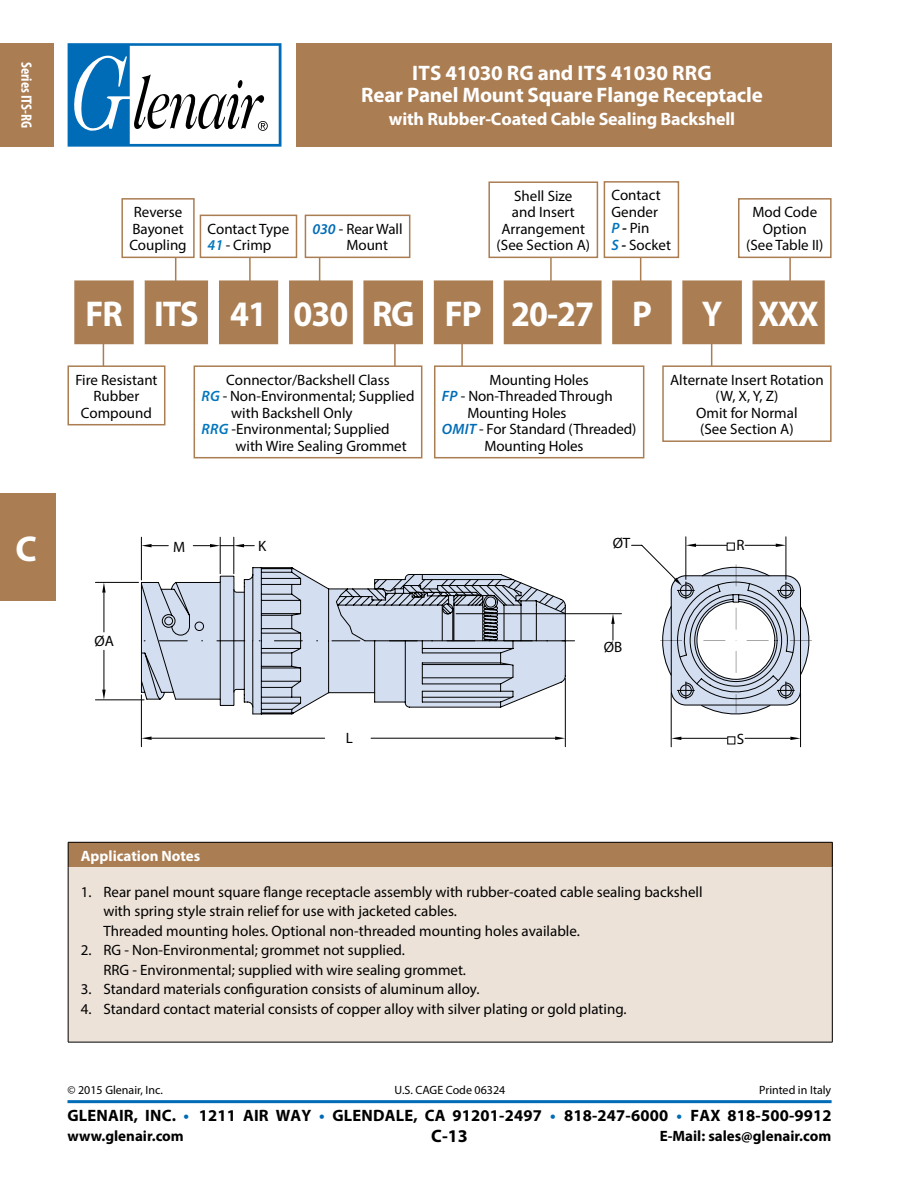
<style>
.page{position:relative;width:918px;height:1188px;background:#fff}
.page>*{position:absolute;margin:0;border:0;box-sizing:border-box;transform-origin:0 0}
.t1{font:700 36px "Myriad Pro";letter-spacing:-.03em;color:#fff;scale:.95 1}
.t2{font:700 36px "Myriad Pro";letter-spacing:-.03em;color:#fff}
.t3{font:700 21px/22.5px "Myriad Pro";letter-spacing:-.01em;color:#fff;text-align:center}
.t4{font:700 18px "Myriad Pro";letter-spacing:-.01em;color:#fff}
.t5{font:700 18px "Myriad Pro";color:#000}
.t6{font:700 16.5px "Myriad Pro";letter-spacing:.01em;color:#000}
.t7{font:15px/16.5px "Myriad Pro";color:#000}
.t8{font:700 15px "Myriad Pro";color:#000}
.t9{font:700 15px "Myriad Pro";color:#fff}
.t10{font:700 condensed 15px "Myriad Pro";letter-spacing:-.01em;color:#fff}
.t11{font:12px "Myriad Pro";color:#000}
.s1{font-weight:600;font-style:italic;color:#0076be}
.s2{font-weight:600;font-style:italic;color:#006cb7}
.s3{font-weight:600;font-style:italic}
.s4{color:#006bb6}
</style>
<div class="page">
<hr style="left:68px;top:1100px;width:764px;height:3px;background:#006bb6">
<div style="left:0;top:43px;width:54px;height:104px;background:#aa7d52"></div>
<div style="left:296px;top:43px;width:536px;height:104px;background:#aa7d52"></div>
<svg style="left:68px;top:43px;width:213px;height:103px"></svg>
<div style="left:0;top:493px;width:55px;height:108px;background:#aa7d52"></div>
<hr style="left:711px;top:340px;width:1px;height:45px;background:#aa7d52">
<hr style="left:550px;top:246px;width:2px;height:50px;background:#aa7d52">
<hr style="left:461px;top:335px;width:2px;height:50px;background:#aa7d52">
<hr style="left:103px;top:335px;width:1px;height:50px;background:#aa7d52">
<hr style="left:249px;top:246px;width:2px;height:50px;background:#aa7d52">
<hr style="left:319px;top:246px;width:1px;height:44px;background:#aa7d52">
<hr style="left:394px;top:314px;width:2px;height:71px;background:#aa7d52">
<hr style="left:789px;top:246px;width:2px;height:55px;background:#aa7d52">
<hr style="left:640px;top:246px;width:1px;height:55px;background:#aa7d52">
<hr style="left:175px;top:246px;width:1px;height:57px;background:#aa7d52">
<div style="left:68px;top:842px;width:764px;height:26px;background:#aa7d52"></div>
<div style="left:68px;top:868px;width:764px;height:174px;background:#ece2d8"></div>
<hr style="left:68px;top:842px;width:765px;height:1px;background:#000">
<svg style="left:68px;top:843px;width:1px;height:25px"></svg>
<svg style="left:832px;top:843px;width:1px;height:25px"></svg>
<hr style="left:68px;top:868px;width:1px;height:174px;background:#000">
<hr style="left:832px;top:868px;width:1px;height:174px;background:#000">
<hr style="left:68px;top:1042px;width:765px;height:1px;background:#000">
<svg style="left:74px;top:280px;width:751px;height:64px;background:#b58e69"></svg>
<hr style="left:104px;top:593px;width:1px;height:39px;background:#000">
<hr style="left:95px;top:700px;width:49px;height:1px;background:#000">
<svg style="left:102px;top:690px;width:4px;height:10px"></svg>
<hr style="left:104px;top:650px;width:1px;height:40px;background:#000">
<hr style="left:95px;top:582px;width:44px;height:1px;background:#000">
<svg style="left:102px;top:582px;width:4px;height:11px"></svg>
<hr style="left:234px;top:537px;width:1px;height:37px;background:#000">
<hr style="left:220px;top:537px;width:1px;height:37px;background:#000">
<hr style="left:141px;top:537px;width:1px;height:43px;background:#000">
<svg style="left:141px;top:544px;width:27px;height:3px"></svg>
<svg style="left:193px;top:544px;width:61px;height:3px"></svg>
<svg style="left:249px;top:567px;width:316px;height:148px"></svg>
<svg style="left:555px;top:737px;width:10px;height:3px"></svg>
<svg style="left:142px;top:737px;width:10px;height:3px"></svg>
<hr style="left:141px;top:695px;width:1px;height:52px;background:#000">
<hr style="left:152px;top:738px;width:173px;height:1px;background:#000">
<hr style="left:371px;top:738px;width:184px;height:1px;background:#000">
<hr style="left:565px;top:678px;width:1px;height:69px;background:#000">
<hr style="left:456px;top:613px;width:165px;height:1px;background:#000">
<svg style="left:611px;top:614px;width:4px;height:26px"></svg>
<svg style="left:140px;top:579px;width:435px;height:124px;background:#bec6d5"></svg>
<svg style="left:631px;top:536px;width:181px;height:211px"></svg>
<div style="left:727px;top:543px;width:8px;height:7px;border:1px solid #000"></div>
<div style="left:727px;top:737px;width:8px;height:7px;border:1px solid #000"></div>
<div style="left:663px;top:366px;width:168px;height:75px;background:#fff"></div>
<div style="left:662px;top:365px;width:170px;height:77px;border:2px solid #aa7d52"></div>
<div style="left:68px;top:366px;width:97px;height:59px;background:#fff"></div>
<div style="left:68px;top:365px;width:97px;height:60px;border:2px solid #aa7d52"></div>
<div style="left:489px;top:182px;width:108px;height:75px;background:#fff"></div>
<div style="left:488px;top:181px;width:110px;height:77px;border:2px solid #aa7d52"></div>
<div style="left:200px;top:215px;width:97px;height:42px;background:#fff"></div>
<div style="left:200px;top:215px;width:97px;height:43px;border:2px solid #aa7d52"></div>
<div style="left:305px;top:215px;width:105px;height:42px;background:#fff"></div>
<div style="left:305px;top:215px;width:105px;height:43px;border:2px solid #aa7d52"></div>
<div style="left:739px;top:199px;width:92px;height:58px;background:#fff"></div>
<div style="left:738px;top:198px;width:94px;height:60px;border:2px solid #aa7d52"></div>
<div style="left:122px;top:199px;width:72px;height:58px;background:#fff"></div>
<div style="left:121px;top:198px;width:74px;height:60px;border:2px solid #aa7d52"></div>
<div style="left:604px;top:182px;width:74px;height:75px;background:#fff"></div>
<div style="left:604px;top:181px;width:75px;height:77px;border:2px solid #aa7d52"></div>
<div style="left:194px;top:366px;width:228px;height:92px;background:#fff"></div>
<div style="left:194px;top:365px;width:228px;height:93px;border:2px solid #aa7d52"></div>
<div style="left:435px;top:366px;width:209px;height:92px;background:#fff"></div>
<div style="left:434px;top:365px;width:210px;height:93px;border:2px solid #aa7d52"></div>
<p class="t10" style="left:36px;top:62px;width:67px;rotate:90deg">Series ITS-RG</p>
<h2 class="t3" style="left:361px;top:61px;width:403px">ITS 41030 RG and ITS 41030 RRG<br>Rear Panel Mount Square Flange Receptacle</h2>
<p class="t4" style="left:389px;top:107px;width:348px">with Rubber-Coated Cable Sealing Backshell</p>
<p class="t7" style="left:129px;top:204px;width:59px">Reverse<br>Bayonet<br>Coupling</p>
<p class="t7" style="left:208px;top:220px;width:83px">Contact Type<br><span class="s1">41</span> - Crimp</p>
<p class="t7" style="left:347px;top:220px;width:57px;text-indent:-34px"><span class="s2">030</span> - Rear Wall<br>Mount</p>
<p class="t7" style="left:497px;top:187px;width:95px;text-align:center">Shell Size<br>and Insert<br>Arrangement (See Section A)</p>
<p class="t7" style="left:612px;top:187px;width:61px">Contact<br>Gender<br><span class="s1">P</span><span class="s3">-</span>Pin<br><span class="s1">S</span> <span class="s3">-</span> Socket</p>
<p class="t7" style="left:746px;top:204px;width:79px;text-align:center">Mod Code<br>Option<br>(See Table II)</p>
<h1 class="t1" style="left:85px;top:290px;width:598px">FR ITS 41 030 RG FP 20-27 P</h1>
<h1 class="t1" style="left:702px;top:290px;width:125px">Y XXX</h1>
<h1 class="t2" style="left:16px;top:525px;width:23px">C</h1>
<p class="t7" style="left:75px;top:371px;width:84px;text-align:center">Fire Resistant<br>Rubber<br>Compound</p>
<p class="t7" style="left:226px;top:371px;width:165px">Connector/Backshell Class</p>
<p class="t7" style="left:202px;top:388px;width:214px"><span class="s1">RG</span> - Non-Environmental; Supplied</p>
<p class="t7" style="left:231px;top:404px;width:123px">with Backshell Only</p>
<p class="t7" style="left:202px;top:421px;width:190px"><span class="s1">RRG</span> -Environmental; Supplied</p>
<p class="t7" style="left:235px;top:437px;width:173px">with Wire Sealing Grommet</p>
<p class="t7" style="left:490px;top:371px;width:101px">Mounting Holes</p>
<p class="t7" style="left:442px;top:388px;width:172px"><span class="s2">FP</span> - Non-Threaded Through</p>
<p class="t7" style="left:467px;top:404px;width:101px">Mounting Holes</p>
<p class="t7" style="left:442px;top:421px;width:196px"><span class="s2">OMIT</span> - For Standard (Threaded)</p>
<p class="t7" style="left:484px;top:437px;width:101px">Mounting Holes</p>
<p class="t7" style="left:95px;top:632px;width:21px">ØA</p>
<p class="t7" style="left:173px;top:538px;width:14px">M</p>
<p class="t7" style="left:258px;top:537px;width:10px">K</p>
<p class="t7" style="left:346px;top:730px;width:9px">L</p>
<p class="t7" style="left:613px;top:535px;width:19px">ØT</p>
<p class="t7" style="left:604px;top:638px;width:20px">ØB</p>
<p class="t7" style="left:670px;top:371px;width:155px;text-align:center">Alternate Insert Rotation (W, X, Y, Z)<br>Omit for Normal<br>(See Section A)</p>
<p class="t7" style="left:736px;top:537px;width:10px">R</p>
<p class="t7" style="left:737px;top:731px;width:9px">S</p>
<p class="t9" style="left:81px;top:846px;width:121px">Application Notes</p>
<p class="t7" style="left:103px;top:882px;width:601px;line-height:19.5px;text-indent:-23px">1. Rear panel mount square flange receptacle assembly with rubber-coated cable sealing backshell with spring style strain relief for use with jacketed cables.<br>Threaded mounting holes. Optional non-threaded mounting holes available.</p>
<p class="t7" style="left:103px;top:940px;width:364px;line-height:19.5px;text-indent:-23px">2. RG - Non-Environmental; grommet not supplied.<br>RRG - Environmental; supplied with wire sealing grommet.</p>
<p class="t7" style="left:81px;top:981px;width:400px">3. Standard materials configuration consists of aluminum alloy.</p>
<p class="t7" style="left:81px;top:1000px;width:547px">4. Standard contact material consists of copper alloy with silver plating or gold plating.</p>
<p class="t11" style="left:68px;top:1082px;width:97px">© 2015 Glenair, Inc.</p>
<p class="t11" style="left:395px;top:1082px;width:112px">U.S. CAGE Code 06324</p>
<p class="t11" style="left:759px;top:1082px;width:74px">Printed in Italy</p>
<p class="t6" style="left:68px;top:1105px;width:766px">GLENAIR, INC. <span class="s4">•</span> 1211 AIR WAY <span class="s4">•</span> GLENDALE, CA 91201-2497 <span class="s4">•</span> 818-247-6000 <span class="s4">•</span> FAX 818-500-9912</p>
<p class="t5" style="left:431px;top:1124px;width:38px">C-13</p>
<p class="t8" style="left:68px;top:1126px;width:118px">www.glenair.com</p>
<p class="t8" style="left:660px;top:1126px;width:173px">E-Mail: sales@glenair.com</p>
</div>
